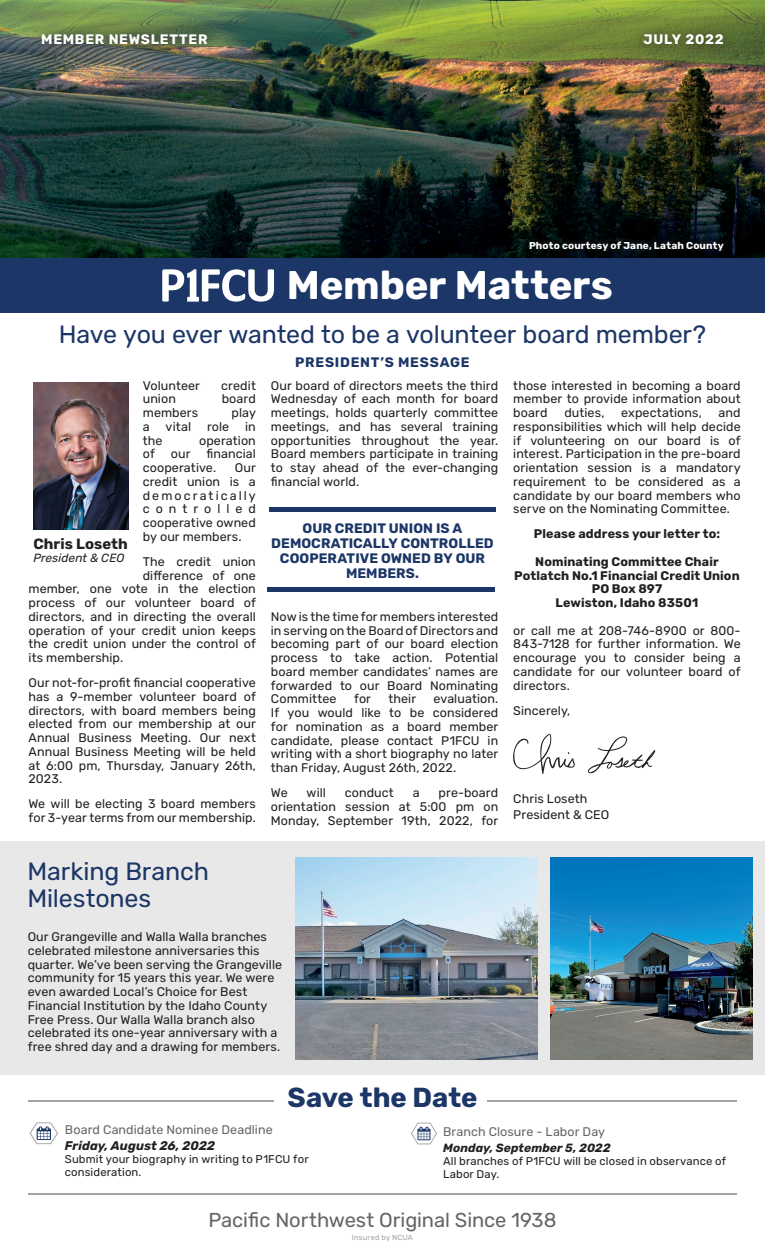
<style>
.page{position:relative;width:765px;height:1260px;background:#fff}
.page>*{position:absolute;margin:0;border:0;box-sizing:border-box;transform-origin:0 0}
.t1{font:700 40px "Rubik";letter-spacing:-.005em;color:#fff}
.t2{font:700 27.5px "Rubik";letter-spacing:-.005em;color:#1c3667}
.t3{font:25px/27.5px "Rubik";letter-spacing:-.005em;color:#1c3667}
.t4{font:20.12px "Rubik";letter-spacing:-.005em;color:#646666}
.t5{font:700 14.88px "Rubik";letter-spacing:.005em;color:#231f20}
.t6{font:700 13.75px/15px "Rubik";letter-spacing:.005em;color:#1c3667;text-align:center}
.t7{font:700 13.75px "Rubik";letter-spacing:.055em;color:#fff}
.t8{font:700 13.75px "Rubik";letter-spacing:.055em;color:#1c3667}
.t9{font:12.5px/13.8px "Rubik";letter-spacing:.005em;color:#231f20;text-align:justify}
.t10{font:700 12.5px/13.8px "Rubik";letter-spacing:.01em;color:#231f20;text-align:center}
.t11{font:12.5px "Rubik";letter-spacing:.005em;color:#646666}
.t12{font:italic 700 12.5px "Rubik";color:#231f20}
.t13{font:italic 700 11.88px "Rubik";letter-spacing:.005em;color:#231f20}
.t14{font:italic 11.88px "Rubik";letter-spacing:.005em;color:#231f20}
.t15{font:11.25px/13.1px "Rubik";letter-spacing:.01em;color:#231f20}
.t16{font:700 10px "Rubik";letter-spacing:.02em;color:#fff}
.t17{font:7.5px "Rubik";letter-spacing:.025em;color:#a2a3a3}
</style>
<div class="page">
<img style="left:0;top:0;width:765px;height:259px">
<div style="left:0;top:841px;width:765px;height:234px;background:#e8e8e8"></div>
<img style="left:34px;top:382px;width:95px;height:147px">
<div style="left:632px;top:22px;width:103px;height:34px;background:#231f20;opacity:.75"></div>
<img style="left:30px;top:22px;width:189px;height:34px">
<div style="left:0;top:259px;width:765px;height:54px;background:#1c3667"></div>
<svg style="left:162px;top:269px;width:112px;height:33px"></svg>
<div style="left:523px;top:235px;width:207px;height:22px;background:#231f20;opacity:.75"></div>
<hr style="left:28px;top:1194px;width:709px;height:1px;background:#a2a3a3">
<hr style="left:28px;top:1101px;width:246px;height:1px;background:#a2a3a3">
<hr style="left:488px;top:1101px;width:249px;height:1px;background:#a2a3a3">
<svg style="left:30px;top:1122px;width:28px;height:22px"></svg>
<svg style="left:411px;top:1123px;width:26px;height:21px"></svg>
<svg style="left:588px;top:736px;width:67px;height:37px"></svg>
<svg style="left:513px;top:734px;width:62px;height:40px"></svg>
<div style="left:270px;top:507px;width:226px;height:5px;background:#1c3667"></div>
<hr style="left:268px;top:587px;width:227px;height:4px;background:#1c3667">
<img style="left:551px;top:858px;width:201px;height:202px">
<img style="left:295px;top:858px;width:243px;height:202px">
<p class="t7" style="left:41px;top:31px;width:168px">MEMBER NEWSLETTER</p>
<p class="t7" style="left:643px;top:31px;width:82px">JULY 2022</p>
<p class="t16" style="left:529px;top:240px;width:196px">Photo courtesy of Jane, Latah County</p>
<h1 class="t1" style="left:287px;top:263px;width:327px">Member Matters</h1>
<h3 class="t3" style="left:59px;top:321px;width:649px">Have you ever wanted to be a volunteer board member?</h3>
<p class="t8" style="left:295px;top:354px;width:176px">PRESIDENT’S MESSAGE</p>
<p class="t9" style="left:143px;top:379px;width:59px">Volunteer</p>
<p class="t9" style="left:221px;top:379px;width:36px">credit</p>
<p class="t9" style="left:143px;top:393px;width:35px">union</p>
<p class="t9" style="left:222px;top:393px;width:36px">board</p>
<p class="t9" style="left:143px;top:406px;width:57px">members</p>
<p class="t9" style="left:232px;top:406px;width:26px">play</p>
<p class="t9" style="left:143px;top:420px;width:8px">a</p>
<p class="t9" style="left:166px;top:420px;width:27px">vital</p>
<p class="t9" style="left:207px;top:420px;width:24px">role</p>
<p class="t9" style="left:245px;top:420px;width:12px">in</p>
<p class="t9" style="left:143px;top:434px;width:21px">the</p>
<p class="t9" style="left:199px;top:434px;width:58px">operation</p>
<p class="t9" style="left:143px;top:448px;width:14px">of</p>
<p class="t9" style="left:171px;top:448px;width:21px">our</p>
<p class="t9" style="left:143px;top:448px;width:115px;text-indent:64px">financial cooperative.</p>
<p class="t9" style="left:143px;top:461px;width:115px;text-indent:92px">Our credit union is a democratically controlled cooperative owned by our members.</p>
<p class="t9" style="left:143px;top:555px;width:115px">The credit union</p>
<p class="t9" style="left:143px;top:569px;width:115px">difference of one</p>
<p class="t9" style="left:29px;top:583px;width:229px">member, one vote in the election</p>
<p class="t9" style="left:29px;top:596px;width:229px">process of our volunteer board of</p>
<p class="t9" style="left:29px;top:610px;width:229px">directors, and in directing the overall</p>
<p class="t9" style="left:29px;top:624px;width:229px">operation of your credit union keeps</p>
<p class="t9" style="left:29px;top:638px;width:229px">the credit union under the control of</p>
<p class="t9" style="left:29px;top:651px;width:96px">its membership.</p>
<p class="t9" style="left:29px;top:676px;width:229px">Our not-for-profit financial cooperative has a 9-member volunteer board of directors, with board members being elected from our membership at our Annual Business Meeting. Our next Annual Business Meeting will be held at 6:00 pm, Thursday, January 26th, 2023.</p>
<p class="t9" style="left:29px;top:798px;width:229px">We will be electing 3 board members for 3-year terms from our membership.</p>
<p class="t5" style="left:34px;top:535px;width:96px">Chris Loseth</p>
<p class="t14" style="left:34px;top:552px;width:92px">President &amp; CEO</p>
<p class="t9" style="left:271px;top:379px;width:229px">Our board of directors meets the third Wednesday of each month for board meetings, holds quarterly committee meetings, and has several training opportunities throughout the year.<br>Board members participate in training to stay ahead of the ever-changing financial world.</p>
<p class="t6" style="left:271px;top:521px;width:224px">OUR CREDIT UNION IS A<br>DEMOCRATICALLY CONTROLLED<br>COOPERATIVE OWNED BY OUR<br>MEMBERS.</p>
<p class="t9" style="left:271px;top:610px;width:229px">Now is the time for members interested in serving on the Board of Directors and becoming part of our board election process to take action. Potential board member candidates’ names are forwarded to our Board Nominating Committee</p>
<p class="t9" style="left:354px;top:693px;width:18px">for</p>
<p class="t9" style="left:388px;top:693px;width:29px">their</p>
<p class="t9" style="left:271px;top:693px;width:229px;text-indent:163px">evaluation.<br>If you would like to be considered for nomination as a board member candidate, please contact P1FCU in writing with a short biography no later than Friday, August 26th, 2022.</p>
<p class="t9" style="left:271px;top:786px;width:18px">We</p>
<p class="t9" style="left:307px;top:786px;width:21px">will</p>
<p class="t9" style="left:345px;top:786px;width:51px">conduct</p>
<p class="t9" style="left:413px;top:786px;width:8px">a</p>
<p class="t9" style="left:271px;top:786px;width:229px;text-indent:168px">pre-board orientation session at 5:00 pm on Monday, September 19th, 2022, for</p>
<h3 class="t3" style="left:28px;top:858px;width:183px">Marking Branch<br>Milestones</h3>
<p class="t9" style="left:28px;top:930px;width:256px;text-align:left">Our Grangeville and Walla Walla branches celebrated milestone anniversaries this quarter. We’ve been serving the Grangeville community for 15 years this year. We were even awarded Local’s Choice for Best Financial Institution by the Idaho County Free Press. Our Walla Walla branch also celebrated its one-year anniversary with a free shred day and a drawing for members.</p>
<h2 class="t2" style="left:288px;top:1082px;width:191px">Save the Date</h2>
<p class="t9" style="left:513px;top:379px;width:229px">those interested in becoming a board member to provide information about board</p>
<p class="t9" style="left:564px;top:406px;width:42px">duties,</p>
<p class="t9" style="left:621px;top:406px;width:82px">expectations,</p>
<p class="t9" style="left:513px;top:406px;width:229px;text-indent:205px">and responsibilities which will help decide if volunteering on our board is of interest. Participation in the pre-board orientation session is a mandatory requirement to be considered as a candidate by our board members who serve on the Nominating Committee.</p>
<p class="t10" style="left:534px;top:528px;width:188px">Please address your letter to:</p>
<p class="t10" style="left:514px;top:555px;width:227px">Nominating Committee Chair<br>Potlatch No.1 Financial Credit Union<br>PO Box 897<br>Lewiston, Idaho 83501</p>
<p class="t9" style="left:513px;top:624px;width:229px">or call me at 208-746-8900 or 800- 843-7128 for further information. We encourage you to consider being a candidate for our volunteer board of directors.</p>
<p class="t9" style="left:513px;top:704px;width:59px">Sincerely,</p>
<p class="t9" style="left:513px;top:792px;width:97px;line-height:15.6px">Chris Loseth<br>President &amp; CEO</p>
<p class="t11" style="left:65px;top:1123px;width:209px">Board Candidate Nominee Deadline</p>
<p class="t12" style="left:65px;top:1138px;width:151px">Friday, August 26, 2022</p>
<p class="t15" style="left:65px;top:1153px;width:245px">Submit your biography in writing to P1FCU for consideration.</p>
<p class="t11" style="left:443px;top:1125px;width:163px">Branch Closure - Labor Day</p>
<p class="t13" style="left:443px;top:1141px;width:169px">Monday, September 5, 2022</p>
<p class="t15" style="left:443px;top:1155px;width:284px">All branches of P1FCU will be closed in observance of<br>Labor Day.</p>
<h3 class="t4" style="left:208px;top:1209px;width:350px">Pacific Northwest Original Since 1938</h3>
<p class="t17" style="left:352px;top:1233px;width:63px">Insured by NCUA</p>
</div>
